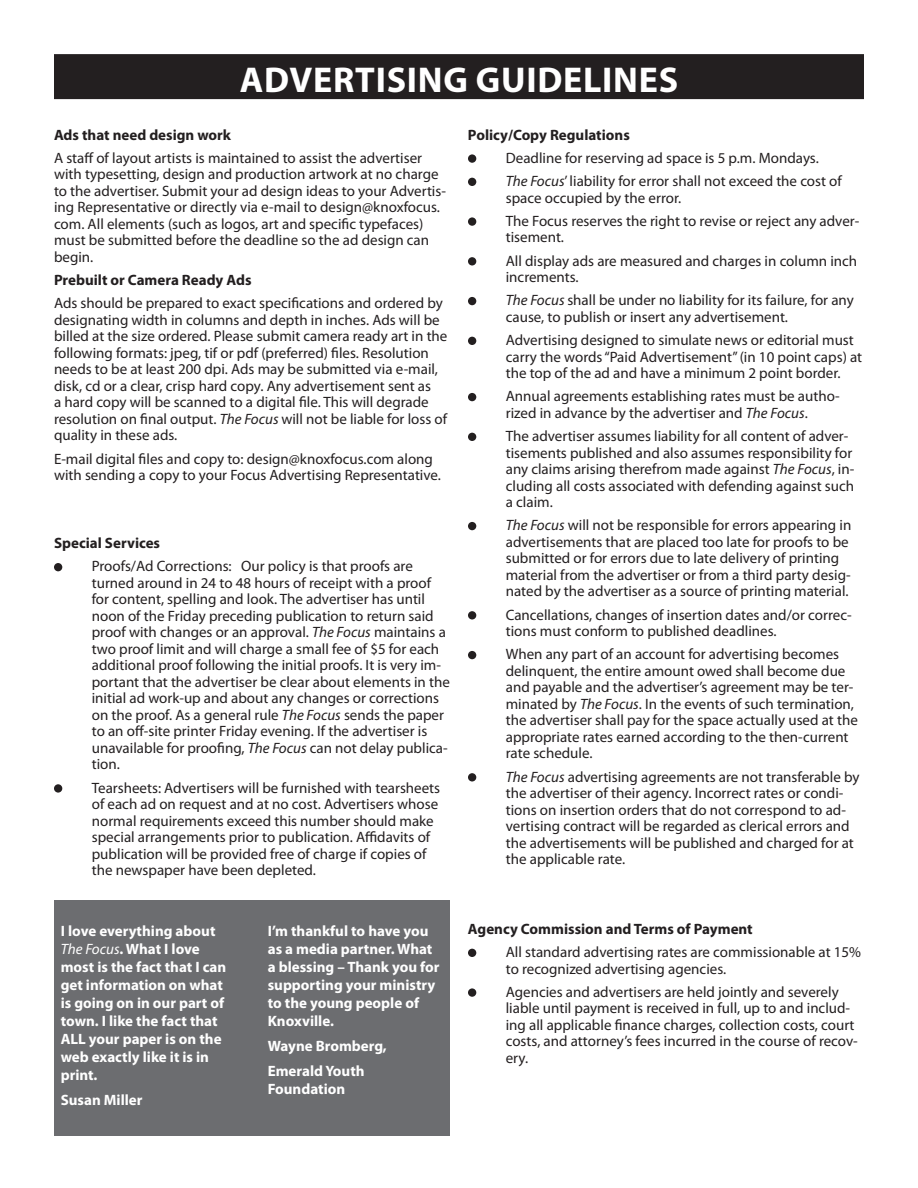
<style>
.page{position:relative;width:918px;height:1188px;background:#fff}
.page>*{position:absolute;margin:0;border:0;box-sizing:border-box;transform-origin:0 0}
.t1{font:700 36px "Myriad Pro";letter-spacing:.02em;color:#fff}
.t2{font:15px/16.5px "Myriad Pro";color:#231f20}
.t3{font:700 15px/18px "Myriad Pro";color:#fff}
.t4{font:700 15px "Myriad Pro";color:#231f20}
.s1{font-style:italic}
.s2{font-weight:400;font-style:italic}
</style>
<div class="page">
<div style="left:54px;top:54px;width:810px;height:45px;background:#231f20"></div>
<div style="left:54px;top:563px;width:8px;height:8px;background:#231f20;border-radius:50%"></div>
<div style="left:54px;top:784px;width:8px;height:9px;background:#231f20;border-radius:50%"></div>
<div style="left:468px;top:154px;width:8px;height:9px;background:#231f20;border-radius:50%"></div>
<div style="left:468px;top:178px;width:8px;height:8px;background:#231f20;border-radius:50%"></div>
<div style="left:468px;top:217px;width:8px;height:9px;background:#231f20;border-radius:50%"></div>
<div style="left:468px;top:257px;width:8px;height:9px;background:#231f20;border-radius:50%"></div>
<div style="left:468px;top:297px;width:8px;height:8px;background:#231f20;border-radius:50%"></div>
<div style="left:468px;top:337px;width:8px;height:8px;background:#231f20;border-radius:50%"></div>
<div style="left:468px;top:393px;width:8px;height:8px;background:#231f20;border-radius:50%"></div>
<div style="left:468px;top:433px;width:8px;height:8px;background:#231f20;border-radius:50%"></div>
<div style="left:468px;top:522px;width:8px;height:8px;background:#231f20;border-radius:50%"></div>
<div style="left:468px;top:611px;width:8px;height:9px;background:#231f20;border-radius:50%"></div>
<div style="left:468px;top:651px;width:8px;height:8px;background:#231f20;border-radius:50%"></div>
<div style="left:468px;top:773px;width:8px;height:9px;background:#231f20;border-radius:50%"></div>
<div style="left:468px;top:949px;width:8px;height:8px;background:#231f20;border-radius:50%"></div>
<div style="left:468px;top:988px;width:8px;height:9px;background:#231f20;border-radius:50%"></div>
<div style="left:54px;top:900px;width:396px;height:236px;background:#6c6d70"></div>
<h1 class="t1" style="left:240px;top:56px;width:440px">advertising guidelines</h1>
<p class="t4" style="left:54px;top:125px;width:179px">Ads that need design work</p>
<p class="t2" style="left:54px;top:149px;width:394px">A staff of layout artists is maintained to assist the advertiser with typesetting, design and production artwork at no charge to the advertiser. Submit your ad design ideas to your Advertis&shy;ing Representative or directly via e-mail to design@knoxfocus. com. All elements (such as logos, art and specific typefaces) must be submitted before the deadline so the ad design can begin.</p>
<p class="t4" style="left:54px;top:270px;width:199px">Prebuilt or Camera Ready Ads</p>
<p class="t2" style="left:54px;top:295px;width:395px">Ads should be prepared to exact specifications and ordered by designating width in columns and depth in inches. Ads will be billed at the size ordered. Please submit camera ready art in the following formats: jpeg, tif or pdf (preferred) files. Resolution needs to be at least 200 dpi. Ads may be submitted via e-mail, disk, cd or a clear, crisp hard copy. Any advertisement sent as<br>a hard copy will be scanned to a digital file. This will degrade resolution on final output. <span class="s1">The Focus</span> will not be liable for loss of quality in these ads.</p>
<p class="t2" style="left:54px;top:450px;width:388px">E-mail digital files and copy to: design@knoxfocus.com along with sending a copy to your Focus Advertising Representative.</p>
<p class="t4" style="left:54px;top:533px;width:108px">Special Services</p>
<p class="t2" style="left:92px;top:558px;width:360px">Proofs/Ad Corrections: Our policy is that proofs are turned around in 24 to 48 hours of receipt with a proof for content, spelling and look. The advertiser has until noon of the Friday preceding publication to return said proof with changes or an approval. <span class="s1">The Focus</span> maintains a two proof limit and will charge a small fee of $5 for each additional proof following the initial proofs. It is very im&shy;portant that the advertiser be clear about elements in the initial ad work-up and about any changes or corrections on the proof. As a general rule <span class="s1">The Focus</span> sends the paper to an off-site printer Friday evening. If the advertiser is unavailable for proofing, <span class="s1">The Focus</span> can not delay publica&shy;tion.</p>
<p class="t2" style="left:92px;top:779px;width:350px">Tearsheets: Advertisers will be furnished with tearsheets of each ad on request and at no cost. Advertisers whose normal requirements exceed this number should make special arrangements prior to publication. Affidavits of publication will be provided free of charge if copies of the newspaper have been depleted.</p>
<p class="t4" style="left:468px;top:125px;width:163px">Policy/Copy Regulations</p>
<p class="t2" style="left:506px;top:146px;width:338px;line-height:23.2px">Deadline for reserving ad space is 5 p.m. Mondays.<br><span class="s1">The Focus</span>’ liability for error shall not exceed the cost of</p>
<p class="t2" style="left:506px;top:186px;width:355px;line-height:23.2px">space occupied by the error.<br>The Focus reserves the right to revise or reject any adver-</p>
<p class="t2" style="left:506px;top:225px;width:353px;line-height:23.2px">tisement.<br>All display ads are measured and charges in column inch</p>
<p class="t2" style="left:506px;top:265px;width:349px;line-height:23.2px">increments.<br><span class="s1">The Focus</span> shall be under no liability for its failure, for any</p>
<p class="t2" style="left:506px;top:305px;width:350px;line-height:23.2px">cause, to publish or insert any advertisement.<br>Advertising designed to simulate news or editorial must</p>
<p class="t2" style="left:506px;top:348px;width:358px">carry the words “Paid Advertisement” (in 10 point caps) at the top of the ad and have a minimum 2 point border.</p>
<p class="t2" style="left:506px;top:388px;width:336px">Annual agreements establishing rates must be autho&shy;rized in advance by the advertiser and <span class="s1">The Focus</span>.</p>
<p class="t2" style="left:506px;top:427px;width:350px">The advertiser assumes liability for all content of adver&shy;tisements published and also assumes responsibility for any claims arising therefrom made against <span class="s1">The Focus</span>, in&shy;cluding all costs associated with defending against such a claim.</p>
<p class="t2" style="left:506px;top:517px;width:347px"><span class="s1">The Focus</span> will not be responsible for errors appearing in advertisements that are placed too late for proofs to be submitted or for errors due to late delivery of printing material from the advertiser or from a third party desig&shy;nated by the advertiser as a source of printing material.</p>
<p class="t2" style="left:506px;top:606px;width:347px">Cancellations, changes of insertion dates and/or correc&shy;tions must conform to published deadlines.</p>
<p class="t2" style="left:506px;top:646px;width:354px">When any part of an account for advertising becomes delinquent, the entire amount owed shall become due and payable and the advertiser’s agreement may be ter&shy;minated by <span class="s1">The Focus</span>. In the events of such termination, the advertiser shall pay for the space actually used at the appropriate rates earned according to the then-current rate schedule.</p>
<p class="t2" style="left:506px;top:768px;width:355px"><span class="s1">The Focus</span> advertising agreements are not transferable by the advertiser of their agency. Incorrect rates or condi&shy;tions on insertion orders that do not correspond to ad&shy;vertising contract will be regarded as clerical errors and the advertisements will be published and charged for at the applicable rate.</p>
<p class="t3" style="left:61px;top:922px;width:167px">I love everything about<br><span class="s2">The Focus</span>. What I love most is the fact that I can get information on what is going on in our part of town. I like the fact that<br>ALL your paper is on the web exactly like it is in print.</p>
<p class="t3" style="left:61px;top:1091px;width:83px">Susan Miller</p>
<p class="t3" style="left:268px;top:922px;width:173px">I’m thankful to have you as a media partner. What a blessing – Thank you for supporting your ministry to the young people of<br>Knoxville.</p>
<p class="t3" style="left:268px;top:1033px;width:121px;line-height:24.8px">Wayne Bromberg,<br>Emerald Youth</p>
<p class="t3" style="left:268px;top:1079px;width:79px">Foundation</p>
<p class="t4" style="left:468px;top:919px;width:286px">Agency Commission and Terms of Payment</p>
<p class="t2" style="left:506px;top:943px;width:357px">All standard advertising rates are commissionable at 15% to recognized advertising agencies.</p>
<p class="t2" style="left:506px;top:983px;width:354px">Agencies and advertisers are held jointly and severely liable until payment is received in full, up to and includ&shy;ing all applicable finance charges, collection costs, court costs, and attorney’s fees incurred in the course of recov&shy;ery.</p>
</div>
